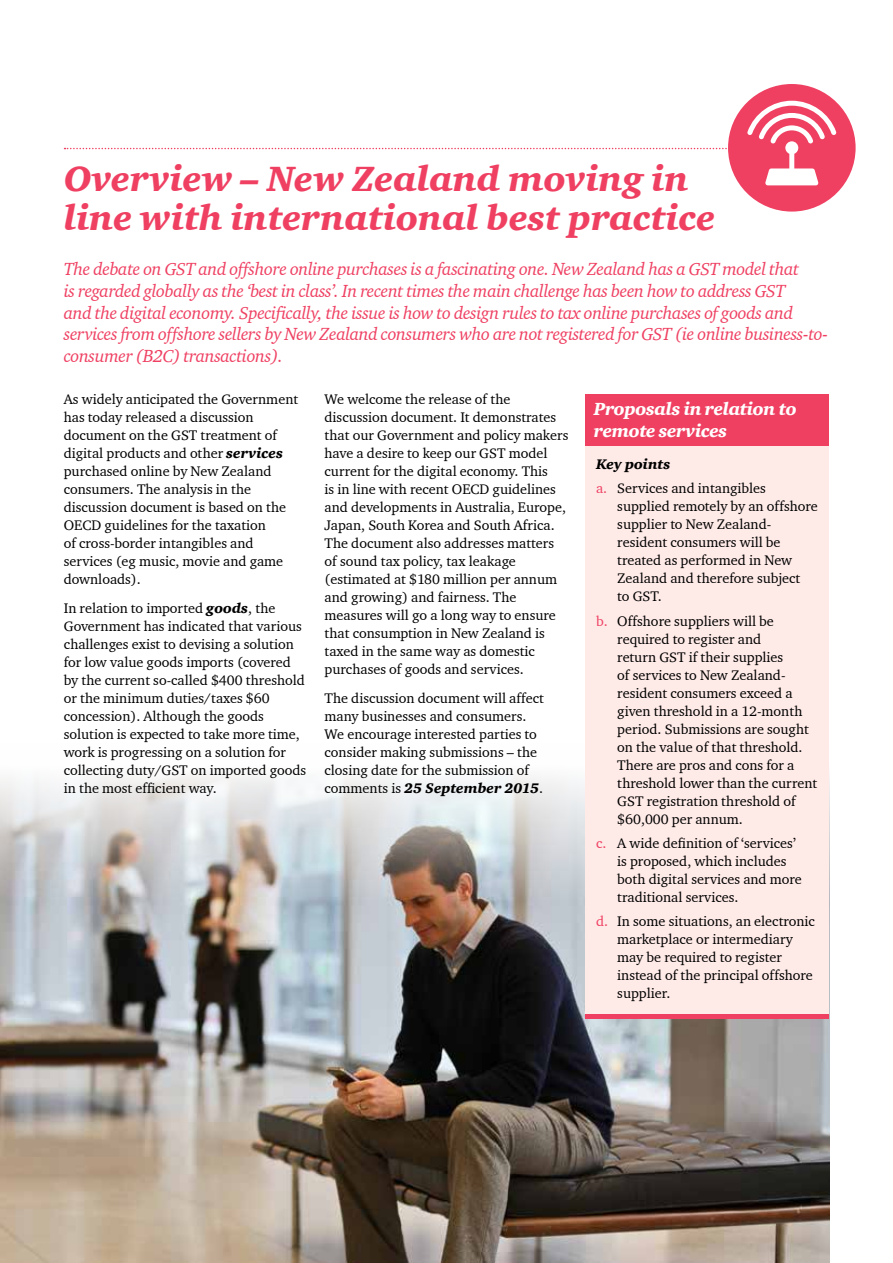
<style>
.page{position:relative;width:893px;height:1263px;background:#fff}
.page>*{position:absolute;margin:0;border:0;box-sizing:border-box;transform-origin:0 0}
.t1{font:36px/39px "Charter ITC Blac Ital";color:#ef4062}
.t2{font:italic 18px/21.6px "Charter ITC";letter-spacing:-.02em;color:#ef4062}
.t3{font:18px/21.6px "Charter ITC Blac Ital";letter-spacing:-.02em;color:#fff}
.t4{font:14.25px/18px "Charter ITC";color:#000}
.t5{font:14.25px "Charter ITC Blac Ital";color:#000}
.s1{font-family:"Charter ITC Blac Ital"}
.s2{font-family:"Charter ITC"}
.s3{color:#ef4062}
</style>
<div class="page">
<div style="left:728px;top:84px;width:128px;height:128px;background:#ef4062;border-radius:50%"></div>
<img style="left:0;top:774px;width:829px;height:489px">
<div style="left:585px;top:446px;width:244px;height:570px;background:#feeae7"></div>
<div style="left:585px;top:394px;width:244px;height:52px;background:#ef4062"></div>
<hr style="left:585px;top:1014px;width:244px;height:4px;background:#ef4062">
<svg style="left:65px;top:101px;width:771px;height:84px"></svg>
<h1 class="t1" style="left:64px;top:159px;width:653px">Overview – New Zealand moving in line with international best practice</h1>
<p class="t2" style="left:64px;top:258px;width:766px">The debate on GST and offshore online purchases is a fascinating one. New Zealand has a GST model that<br>is regarded globally as the ‘best in class’. In recent times the main challenge has been how to address GST<br>and the digital economy. Specifically, the issue is how to design rules to tax online purchases of goods and services from offshore sellers by New Zealand consumers who are not registered for GST (ie online business-to&shy;consumer (B2C) transactions).</p>
<p class="t4" style="left:64px;top:390px;width:236px">As widely anticipated the Government has today released a discussion document on the GST treatment of digital products and other <span class="s1">services </span>purchased online by New Zealand consumers. The analysis in the discussion document is based on the<br>OECD guidelines for the taxation<br>of cross-border intangibles and services (eg music, movie and game downloads).</p>
<p class="t4" style="left:64px;top:599px;width:244px">In relation to imported <span class="s1">goods</span>, the Government has indicated that various challenges exist to devising a solution for low value goods imports (covered by the current so-called $400 threshold or the minimum duties/taxes $60 concession). Although the goods solution is expected to take more time, work is progressing on a solution for collecting duty/GST on imported goods in the most efficient way.</p>
<p class="t4" style="left:325px;top:390px;width:245px">We welcome the release of the discussion document. It demonstrates that our Government and policy makers have a desire to keep our GST model current for the digital economy. This<br>is in line with recent OECD guidelines and developments in Australia, Europe, Japan, South Korea and South Africa.<br>The document also addresses matters of sound tax policy, tax leakage (estimated at $180 million per annum and growing) and fairness. The measures will go a long way to ensure that consumption in New Zealand is taxed in the same way as domestic purchases of goods and services.</p>
<p class="t4" style="left:325px;top:689px;width:221px">The discussion document will affect many businesses and consumers.<br>We encourage interested parties to consider making submissions – the closing date for the submission of</p>
<p class="t5" style="left:325px;top:779px;width:220px"><span class="s2">comments is</span> 25 September 2015<span class="s2">.</span></p>
<p class="t3" style="left:594px;top:398px;width:204px">Proposals in relation to remote services</p>
<p class="t5" style="left:596px;top:455px;width:76px">Key points</p>
<p class="t4" style="left:617px;top:479px;width:202px;text-indent:-21px"><span class="s3">a.</span> Services and intangibles supplied remotely by an offshore supplier to New Zealand&shy;resident consumers will be treated as performed in New<br>Zealand and therefore subject<br>to GST.</p>
<p class="t4" style="left:617px;top:611px;width:201px;text-indent:-21px"><span class="s3">b.</span> Offshore suppliers will be required to register and<br>return GST if their supplies<br>of services to New Zealand&shy;resident consumers exceed a given threshold in a 12-month period. Submissions are sought on the value of that threshold.<br>There are pros and cons for a threshold lower than the current<br>GST registration threshold of $60,000 per annum.</p>
<p class="t4" style="left:617px;top:834px;width:186px;text-indent:-21px"><span class="s3">c.</span> A wide definition of ‘services’ is proposed, which includes both digital services and more traditional services.</p>
<p class="t4" style="left:617px;top:912px;width:199px;text-indent:-21px"><span class="s3">d.</span> In some situations, an electronic marketplace or intermediary may be required to register instead of the principal offshore supplier.</p>
</div>
